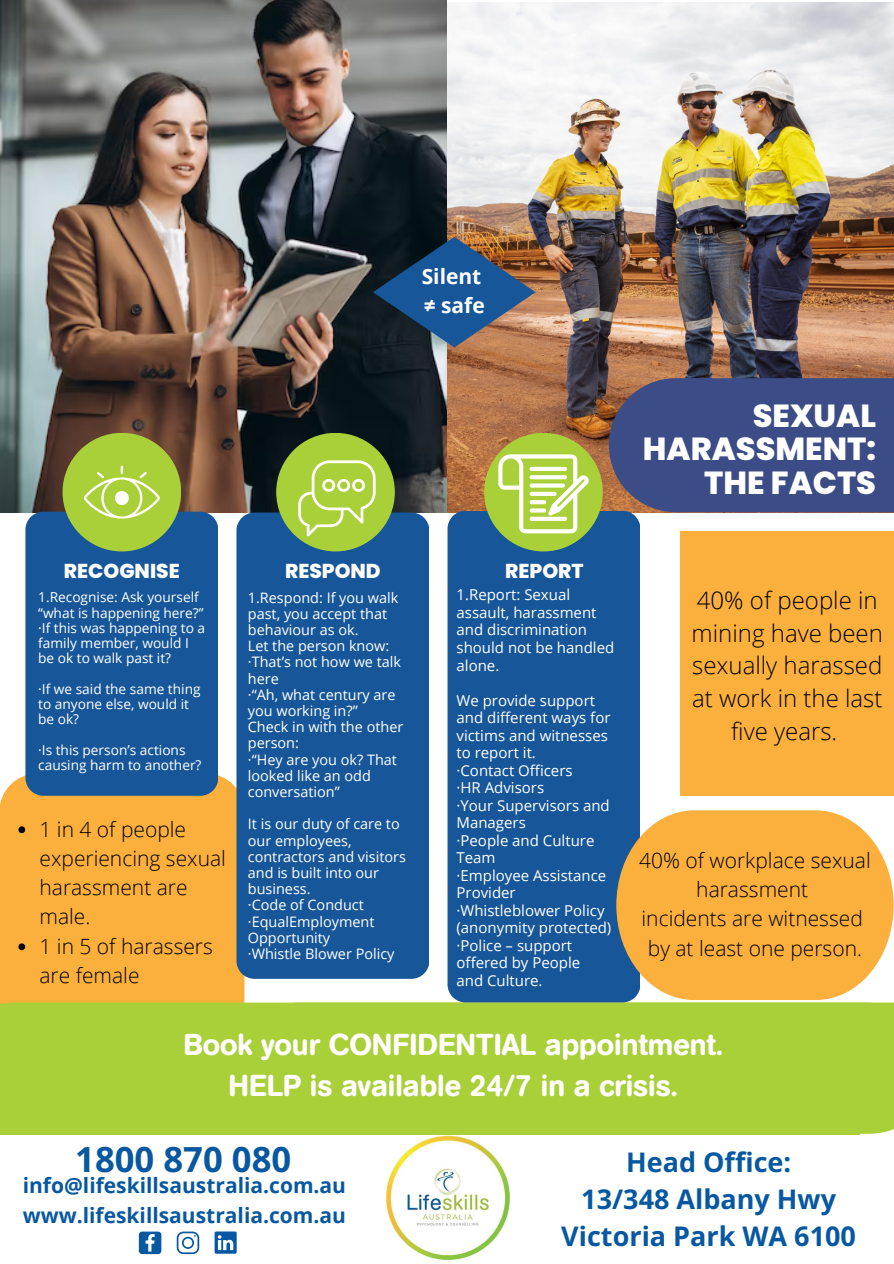
<style>
.page{position:relative;width:894px;height:1264px;background:#fff}
.page>*{position:absolute;margin:0;border:0;box-sizing:border-box;transform-origin:0 0}
.t1{font:700 34.65px "Open Sans";color:#0858a1}
.t2{font:800 31.8px/33.8px "Poppins";color:#fff;text-align:right}
.t3{font:500 30px "AG Book Rounded";color:#fefffe}
.t4{font:700 27px "Open Sans";color:#0858a1}
.t5{font:300 24px/32.7px "Open Sans";color:#000;text-align:center}
.t6{font:300 21px/29.2px "Open Sans";color:#000}
.t7{font:700 21px "Open Sans";color:#0858a1}
.t8{font:700 21px "Open Sans";color:#fff}
.t9{font:800 20.1px "Poppins";color:#fff}
.t10{font:15px/17.5px "Open Sans";color:#fff}
.t11{font:14.4px/16.2px "Open Sans";color:#fff}
.t12{font:13.65px/15.3px "Open Sans";color:#fff}
</style>
<div class="page">
<img style="left:446px;top:3px;width:447px;height:509px">
<div style="left:608px;top:378px;width:285px;height:134px;background:#3c4c86"></div>
<div style="left:680px;top:531px;width:213px;height:265px;background:#fbaf3c"></div>
<div style="left:0;top:773px;width:244px;height:288px;background:#fbaf3c;border-radius:38px"></div>
<svg style="left:18px;top:826px;width:7px;height:7px"></svg>
<svg style="left:18px;top:943px;width:7px;height:7px"></svg>
<img style="left:380px;top:1134px;width:134px;height:127px">
<div style="left:0;top:1002px;width:871px;height:132px;background:#aad039"></div>
<div style="left:233px;top:1002px;width:660px;height:131px;background:#aad039"></div>
<svg style="left:177px;top:1231px;width:22px;height:22px"></svg>
<svg style="left:214px;top:1231px;width:22px;height:22px"></svg>
<svg style="left:139px;top:1231px;width:22px;height:22px"></svg>
<img style="left:0;top:0;width:446px;height:512px">
<div style="left:25px;top:511px;width:193px;height:284px;background:#175799"></div>
<div style="left:62px;top:433px;width:119px;height:118px;background:#aad039;border-radius:50%"></div>
<svg style="left:84px;top:465px;width:75px;height:53px"></svg>
<div style="left:236px;top:512px;width:193px;height:466px;background:#175799"></div>
<div style="left:276px;top:433px;width:119px;height:118px;background:#aad039;border-radius:50%"></div>
<svg style="left:298px;top:460px;width:77px;height:76px"></svg>
<div style="left:447px;top:511px;width:193px;height:491px;background:#175799"></div>
<div style="left:484px;top:433px;width:118px;height:118px;background:#aad039;border-radius:50%"></div>
<svg style="left:498px;top:454px;width:90px;height:79px"></svg>
<svg style="left:616px;top:810px;width:277px;height:190px;background:#f1b14f"></svg>
<svg style="left:373px;top:237px;width:162px;height:110px;background:#3b4f67"></svg>
<p class="t8" style="left:421px;top:262px;width:61px">Silent</p>
<p class="t8" style="left:423px;top:291px;width:63px">≠ safe</p>
<p class="t9" style="left:64px;top:557px;width:117px">RECOGNISE</p>
<p class="t12" style="left:38px;top:589px;width:167px">1.Recognise: Ask yourself “what is happening here?”</p>
<p class="t12" style="left:38px;top:620px;width:168px">·If this was happening to a family member, would I be ok to walk past it?</p>
<p class="t12" style="left:38px;top:681px;width:164px">·If we said the same thing to anyone else, would it be ok?</p>
<p class="t12" style="left:38px;top:742px;width:165px">·Is this person’s actions causing harm to another?</p>
<p class="t6" style="left:39px;top:813px;width:188px">1 in 4 of people experiencing sexual harassment are male.</p>
<p class="t6" style="left:39px;top:930px;width:175px">1 in 5 of harassers are female</p>
<p class="t9" style="left:285px;top:557px;width:97px">RESPOND</p>
<p class="t11" style="left:248px;top:589px;width:152px">1.Respond: If you walk past, you accept that behaviour as ok.</p>
<p class="t11" style="left:248px;top:637px;width:143px">Let the person know:</p>
<p class="t11" style="left:248px;top:653px;width:155px">·That’s not how we talk here</p>
<p class="t11" style="left:248px;top:686px;width:149px">·“Ah, what century are you working in?”</p>
<p class="t11" style="left:248px;top:718px;width:157px">Check in with the other person:</p>
<p class="t11" style="left:248px;top:751px;width:150px">·“Hey are you ok? That looked like an odd conversation”</p>
<p class="t11" style="left:248px;top:815px;width:159px">It is our duty of care to our employees, contractors and visitors and is built into our business.</p>
<p class="t11" style="left:248px;top:896px;width:117px">·Code of Conduct</p>
<p class="t11" style="left:248px;top:912px;width:128px">·EqualEmployment<br>Opportunity</p>
<p class="t11" style="left:248px;top:945px;width:148px">·Whistle Blower Policy</p>
<p class="t2" style="left:642px;top:399px;width:234px">SEXUAL<br>HARASSMENT:<br>THE FACTS</p>
<p class="t9" style="left:505px;top:557px;width:80px">REPORT</p>
<p class="t10" style="left:456px;top:586px;width:159px">1.Report: Sexual assault, harassment and discrimination should not be handled alone.</p>
<p class="t10" style="left:456px;top:691px;width:155px">We provide support and different ways for victims and witnesses to report it.</p>
<p class="t10" style="left:456px;top:761px;width:118px">·Contact Officers</p>
<p class="t10" style="left:456px;top:778px;width:89px">·HR Advisors</p>
<p class="t10" style="left:456px;top:796px;width:155px">·Your Supervisors and<br>Managers</p>
<p class="t10" style="left:456px;top:831px;width:139px">·People and Culture<br>Team</p>
<p class="t10" style="left:456px;top:866px;width:151px">·Employee Assistance<br>Provider</p>
<p class="t10" style="left:456px;top:901px;width:156px">·Whistleblower Policy (anonymity protected)</p>
<p class="t10" style="left:456px;top:936px;width:117px">·Police – support</p>
<p class="t10" style="left:456px;top:953px;width:125px">offered by People</p>
<p class="t10" style="left:456px;top:971px;width:88px">and Culture.</p>
<p class="t5" style="left:691px;top:583px;width:193px">40% of people in mining have been sexually harassed at work in the last five years.</p>
<p class="t6" style="left:639px;top:845px;width:233px;text-align:center">40% of workplace sexual harassment</p>
<p class="t6" style="left:641px;top:903px;width:223px">incidents are witnessed</p>
<p class="t6" style="left:647px;top:932px;width:216px">by at least one person.</p>
<p class="t3" style="left:183px;top:1026px;width:541px">Book your CONFIDENTIAL appointment.</p>
<p class="t3" style="left:228px;top:1068px;width:450px">HELP is available 24/7 in a crisis.</p>
<p class="t1" style="left:75px;top:1134px;width:217px">1800 870 080</p>
<p class="t7" style="left:23px;top:1170px;width:325px">info@lifeskillsaustralia.com.au</p>
<p class="t7" style="left:23px;top:1200px;width:324px">www.lifeskillsaustralia.com.au</p>
<p class="t4" style="left:626px;top:1142px;width:167px">Head Office:</p>
<p class="t4" style="left:581px;top:1179px;width:256px">13/348 Albany Hwy</p>
<p class="t4" style="left:561px;top:1216px;width:296px">Victoria Park WA 6100</p>
</div>
